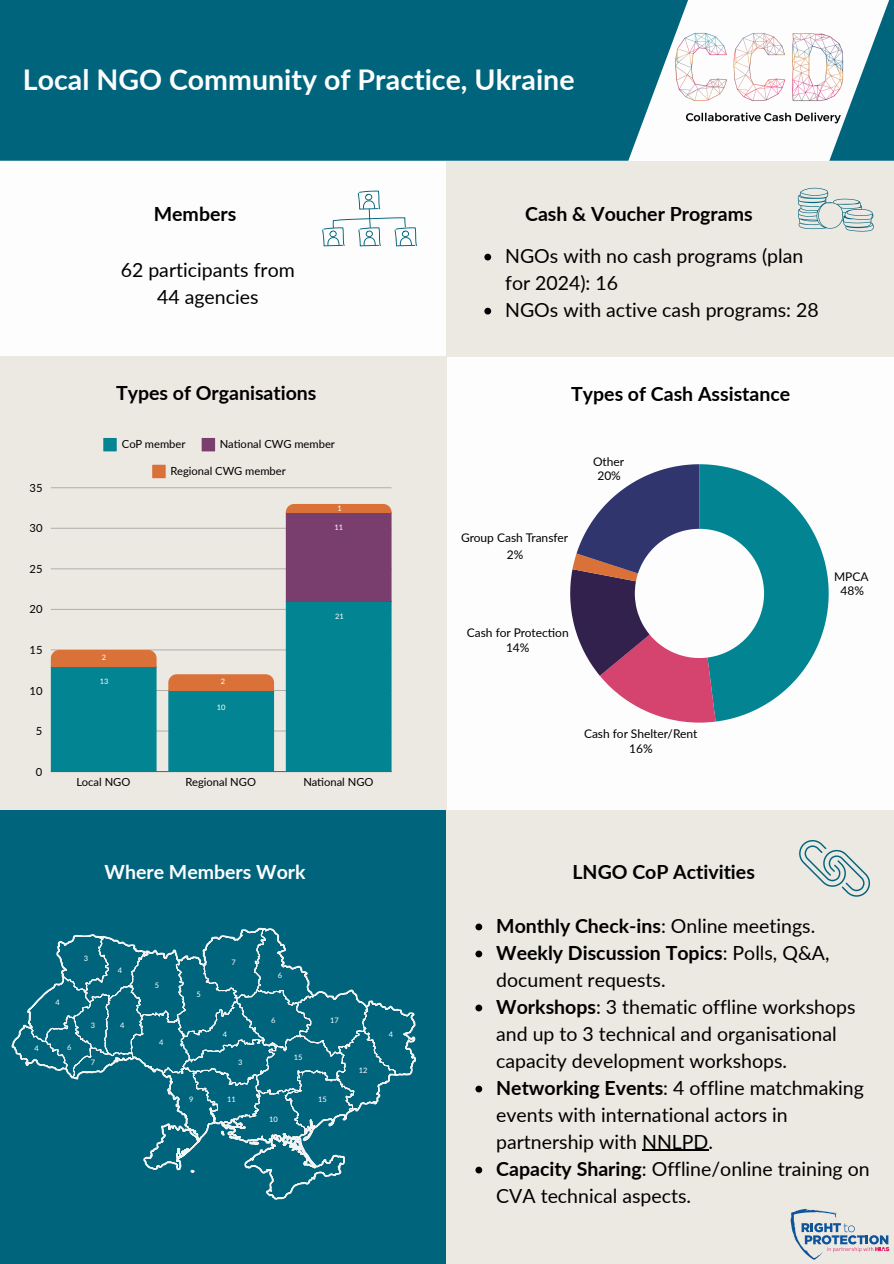
<style>
.page{position:relative;width:894px;height:1264px;background:#fff}
.page>*{position:absolute;margin:0;border:0;box-sizing:border-box;transform-origin:0 0}
.t1{font:700 28.5px "Lato";color:#fdfdfd}
.t2{font:19.5px/27px "Lato";color:#000}
.t3{font:700 19.5px "Lato";color:#000}
.t4{font:700 19.5px "Lato";color:#fff}
.t5{font:12px/14.4px "Lato";color:#000;text-align:center}
.t6{font:11.25px "Lato";color:#000}
.t7{font:7.5px "Lato";color:#fff}
.s1{font-weight:400}
.s2{font-weight:700}
</style>
<div class="page">
<div style="left:0;top:0;width:625px;height:161px;background:#00647d"></div>
<svg style="left:625px;top:0;width:268px;height:161px"></svg>
<img style="left:671px;top:27px;width:176px;height:101px">
<div style="left:0;top:810px;width:446px;height:453px;background:#00647d"></div>
<svg style="left:12px;top:927px;width:403px;height:272px"></svg>
<div style="left:0;top:356px;width:446px;height:454px;background:#ece8e2"></div>
<svg style="left:322px;top:190px;width:95px;height:56px"></svg>
<div style="left:446px;top:161px;width:447px;height:195px;background:#ece8e2"></div>
<svg style="left:797px;top:188px;width:76px;height:44px"></svg>
<svg style="left:570px;top:464px;width:258px;height:258px"></svg>
<svg style="left:103px;top:438px;width:14px;height:13px"></svg>
<svg style="left:201px;top:438px;width:14px;height:13px"></svg>
<svg style="left:152px;top:465px;width:14px;height:13px"></svg>
<hr style="left:51px;top:771px;width:340px;height:1px;background:#000;opacity:.6">
<hr style="left:51px;top:730px;width:340px;height:1px;background:#000;opacity:.25">
<hr style="left:51px;top:690px;width:340px;height:1px;background:#000;opacity:.25">
<hr style="left:51px;top:649px;width:340px;height:1px;background:#cac7c2">
<hr style="left:51px;top:609px;width:340px;height:1px;background:#b7b4af">
<hr style="left:51px;top:568px;width:340px;height:1px;background:#c5c1bc">
<hr style="left:51px;top:528px;width:340px;height:1px;background:#bdbab5">
<hr style="left:51px;top:487px;width:340px;height:1px;background:#bfbcb7">
<svg style="left:51px;top:650px;width:105px;height:121px;background:#208186"></svg>
<svg style="left:168px;top:674px;width:106px;height:97px;background:#288184"></svg>
<svg style="left:286px;top:504px;width:105px;height:267px;background:#316c83"></svg>
<div style="left:446px;top:810px;width:447px;height:453px;background:#ece8e2"></div>
<svg style="left:799px;top:840px;width:70px;height:56px"></svg>
<svg style="left:475px;top:923px;width:7px;height:7px"></svg>
<svg style="left:475px;top:950px;width:7px;height:7px"></svg>
<svg style="left:475px;top:1004px;width:7px;height:7px"></svg>
<svg style="left:475px;top:1085px;width:7px;height:7px"></svg>
<hr style="left:642px;top:1149px;width:66px;height:1px;background:#000">
<svg style="left:475px;top:1166px;width:7px;height:7px"></svg>
<svg style="left:484px;top:254px;width:7px;height:6px"></svg>
<svg style="left:484px;top:308px;width:7px;height:6px"></svg>
<svg style="left:790px;top:1208px;width:99px;height:51px"></svg>
<p class="t1" style="left:23px;top:62px;width:553px">Local NGO Community of Practice, Ukraine</p>
<p class="t3" style="left:154px;top:202px;width:84px">Members</p>
<p class="t2" style="left:121px;top:256px;width:175px">62 participants from</p>
<p class="t2" style="left:157px;top:283px;width:103px">44 agencies</p>
<p class="t6" style="left:30px;top:480px;width:14px">35</p>
<p class="t6" style="left:30px;top:521px;width:14px">30</p>
<p class="t6" style="left:30px;top:562px;width:14px">25</p>
<p class="t6" style="left:30px;top:602px;width:14px">20</p>
<p class="t6" style="left:30px;top:643px;width:14px">15</p>
<p class="t6" style="left:30px;top:683px;width:14px">10</p>
<p class="t6" style="left:36px;top:724px;width:8px">5</p>
<p class="t6" style="left:36px;top:764px;width:8px">0</p>
<p class="t3" style="left:116px;top:380px;width:202px">Types of Organisations</p>
<p class="t6" style="left:122px;top:436px;width:65px">СoP member</p>
<p class="t6" style="left:220px;top:436px;width:117px">National CWG member</p>
<p class="t6" style="left:170px;top:463px;width:117px">Regional CWG member</p>
<p class="t7" style="left:337px;top:503px;width:6px">1</p>
<p class="t7" style="left:334px;top:522px;width:10px">11</p>
<p class="t7" style="left:102px;top:652px;width:6px">2</p>
<h2 class="t7" style="left:100px;top:676px;width:10px">13</h2>
<p class="t7" style="left:221px;top:676px;width:6px">2</p>
<p class="t7" style="left:217px;top:702px;width:10px">10</p>
<p class="t7" style="left:335px;top:612px;width:10px">21</p>
<p class="t6" style="left:76px;top:774px;width:55px">Local NGO</p>
<p class="t6" style="left:185px;top:774px;width:72px">Regional NGO</p>
<p class="t6" style="left:303px;top:774px;width:72px">National NGO</p>
<p class="t4" style="left:105px;top:859px;width:202px">Where Members Work</p>
<h2 class="t7" style="left:84px;top:953px;width:6px">3</h2>
<h2 class="t7" style="left:55px;top:997px;width:6px">4</h2>
<p class="t7" style="left:35px;top:1043px;width:6px">4</p>
<p class="t7" style="left:67px;top:1042px;width:6px">6</p>
<p class="t7" style="left:91px;top:1020px;width:6px">3</p>
<p class="t7" style="left:91px;top:1057px;width:6px">7</p>
<p class="t7" style="left:118px;top:966px;width:6px">4</p>
<p class="t7" style="left:120px;top:1020px;width:6px">4</p>
<p class="t7" style="left:155px;top:980px;width:6px">5</p>
<p class="t7" style="left:159px;top:1037px;width:6px">4</p>
<p class="t7" style="left:196px;top:989px;width:6px">5</p>
<p class="t7" style="left:189px;top:1094px;width:6px">9</p>
<p class="t7" style="left:231px;top:957px;width:6px">7</p>
<p class="t7" style="left:223px;top:1029px;width:6px">4</p>
<p class="t7" style="left:238px;top:1057px;width:6px">3</p>
<p class="t7" style="left:227px;top:1094px;width:10px">11</p>
<h2 class="t7" style="left:277px;top:970px;width:6px">6</h2>
<p class="t7" style="left:271px;top:1015px;width:6px">6</p>
<p class="t7" style="left:294px;top:1052px;width:10px">15</p>
<h2 class="t7" style="left:269px;top:1114px;width:10px">10</h2>
<h2 class="t7" style="left:330px;top:1015px;width:10px">17</h2>
<p class="t7" style="left:318px;top:1094px;width:10px">15</p>
<p class="t7" style="left:359px;top:1065px;width:10px">12</p>
<p class="t7" style="left:389px;top:1029px;width:6px">4</p>
<p class="t3" style="left:525px;top:202px;width:229px">Cash &amp; Voucher Programs</p>
<p class="t2" style="left:505px;top:242px;width:300px">NGOs with no cash programs (plan for 2024): 16</p>
<p class="t2" style="left:505px;top:296px;width:315px">NGOs with active cash programs: 28</p>
<p class="t3" style="left:571px;top:382px;width:220px">Types of Cash Assistance</p>
<p class="t5" style="left:461px;top:529px;width:109px;line-height:16.5px">Group Cash Transfer<br>2%</p>
<p class="t5" style="left:593px;top:454px;width:33px">Other<br>20%</p>
<p class="t5" style="left:466px;top:625px;width:103px">Cash for Protection<br>14%</p>
<p class="t5" style="left:584px;top:725px;width:115px;line-height:15.1px">Cash for Shelter/Rent<br>16%</p>
<p class="t5" style="left:833px;top:569px;width:36px">MPCA<br>48%</p>
<p class="t3" style="left:572px;top:859px;width:184px">LNGO CoP Activities</p>
<p class="t3" style="left:496px;top:913px;width:320px">Monthly Check-ins<span class="s1">: Online meetings.</span></p>
<p class="t2" style="left:496px;top:938px;width:335px"><span class="s2">Weekly Discussion Topics</span>: Polls, Q&amp;A, document requests.</p>
<p class="t2" style="left:496px;top:992px;width:361px"><span class="s2">Workshops</span>: 3 thematic offline workshops and up to 3 technical and organisational capacity development workshops.</p>
<p class="t2" style="left:496px;top:1073px;width:369px"><span class="s2">Networking Events</span>: 4 offline matchmaking events with international actors in partnership with NNLPD.</p>
<p class="t2" style="left:496px;top:1154px;width:375px"><span class="s2">Capacity Sharing</span>: Offline/online training on<br>CVA technical aspects.</p>
</div>
